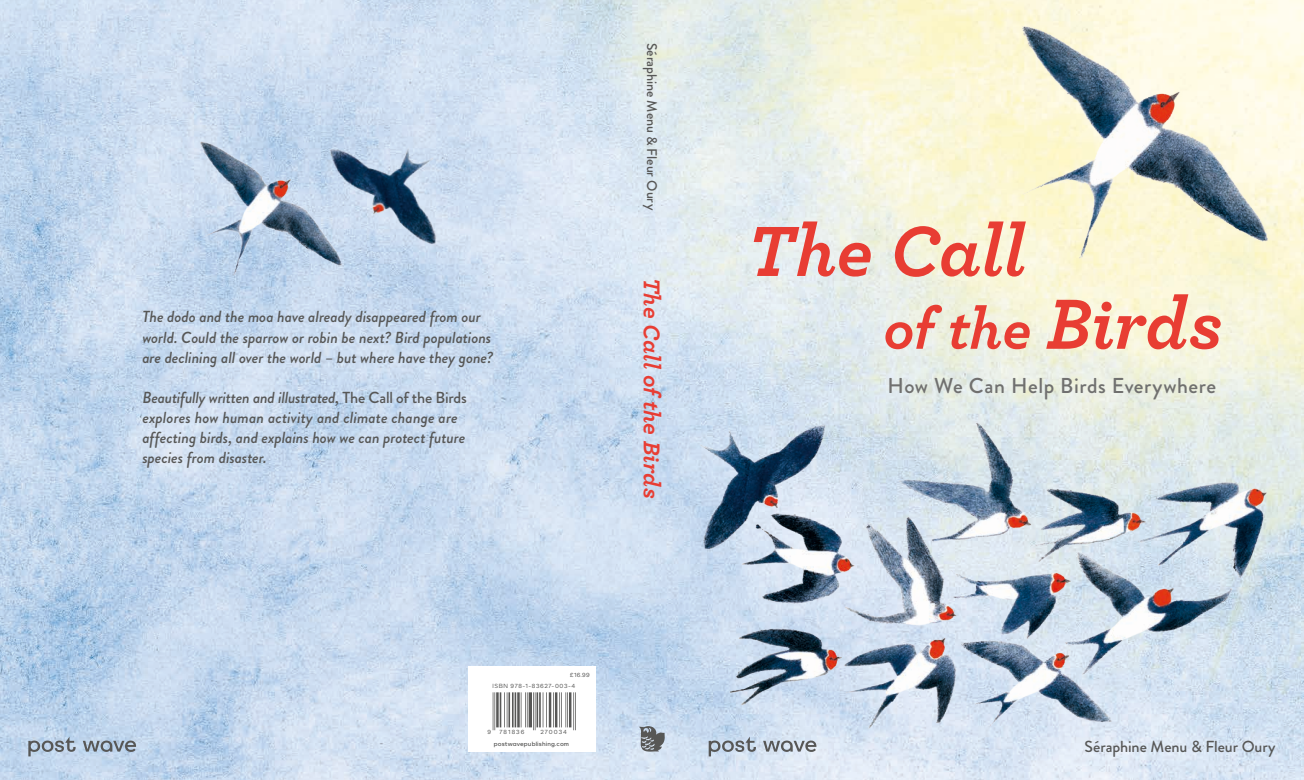
<style>
.page{position:relative;width:1304px;height:780px;background:#fff}
.page>*{position:absolute;margin:0;border:0;box-sizing:border-box;transform-origin:0 0}
.t1{font:italic 700 74.4px "Archer";letter-spacing:-.005em;color:#e83d33}
.t2{font:italic 700 59.5px "Archer";color:#e83d33}
.t3{font:italic 700 24px "Archer";letter-spacing:.005em;color:#e83d33}
.t4{font:500 21.5px "Hv D Trial Brandon Grotesque";letter-spacing:.025em;color:#70706f}
.t5{font:italic 500 16px/20px "Brandon Grotesque";letter-spacing:-.005em;color:#575756}
.t6{font:500 16px "Brandon Grotesque";letter-spacing:-.005em;color:#575756}
.t7{font:500 14px "Brandon Grotesque";letter-spacing:-.005em;color:#575756}
.t8{font:6px "Forno Standard Regular";letter-spacing:.11em;color:#575756}
.t9{font:6px "Forno Standard Medium";letter-spacing:.02em;color:#575756}
.s1{font-style:normal}
.s2{font-size:74.4px}
</style>
<div class="page">
<img style="left:0;top:0;width:1304px;height:780px">
<img style="left:689px;top:406px;width:582px;height:330px">
<img style="left:999px;top:13px;width:282px;height:265px">
<svg style="left:639px;top:726px;width:26px;height:25px"></svg>
<img style="left:188px;top:132px;width:160px;height:151px">
<img style="left:309px;top:132px;width:140px;height:122px">
<div style="left:468px;top:666px;width:127px;height:85px;background:#fff"></div>
<svg style="left:493px;top:692px;width:83px;height:38px"></svg>
<svg style="left:709px;top:736px;width:107px;height:20px;background:#b3beca"></svg>
<svg style="left:28px;top:736px;width:108px;height:20px;background:#a5b5c6"></svg>
<p class="t5" style="left:142px;top:307px;width:353px">The dodo and the moa have already disappeared from our world. Could the sparrow or robin be next? Bird populations are declining all over the world – but where have they gone?</p>
<p class="t5" style="left:142px;top:387px;width:326px">Beautifully written and illustrated, <span class="s1">The Call of the Birds </span>explores how human activity and climate change are affecting birds, and explains how we can protect future species from disaster.</p>
<p class="t7" style="left:662px;top:43px;width:169px;rotate:90deg">Séraphine Menu &amp; Fleur Oury</p>
<h3 class="t3" style="left:671px;top:278px;width:222px;rotate:90deg">The Call of the Birds</h3>
<p class="t8" style="left:570px;top:670px;width:21px">£16.99</p>
<p class="t8" style="left:492px;top:681px;width:84px">ISBN 978-1-83627-003-4</p>
<p class="t8" style="left:487px;top:727px;width:5px">9</p>
<p class="t8" style="left:500px;top:727px;width:26px">781836</p>
<p class="t8" style="left:540px;top:727px;width:28px">270034</p>
<p class="t9" style="left:494px;top:739px;width:77px">postwavepublishing.com</p>
<h1 class="t1" style="left:748px;top:192px;width:280px">The Call</h1>
<h2 class="t2" style="left:883px;top:282px;width:340px">of the <span class="s2">Birds</span></h2>
<h3 class="t4" style="left:887px;top:371px;width:330px">How We Can Help Birds Everywhere</h3>
<p class="t6" style="left:1084px;top:735px;width:193px">Séraphine Menu &amp; Fleur Oury</p>
</div>
